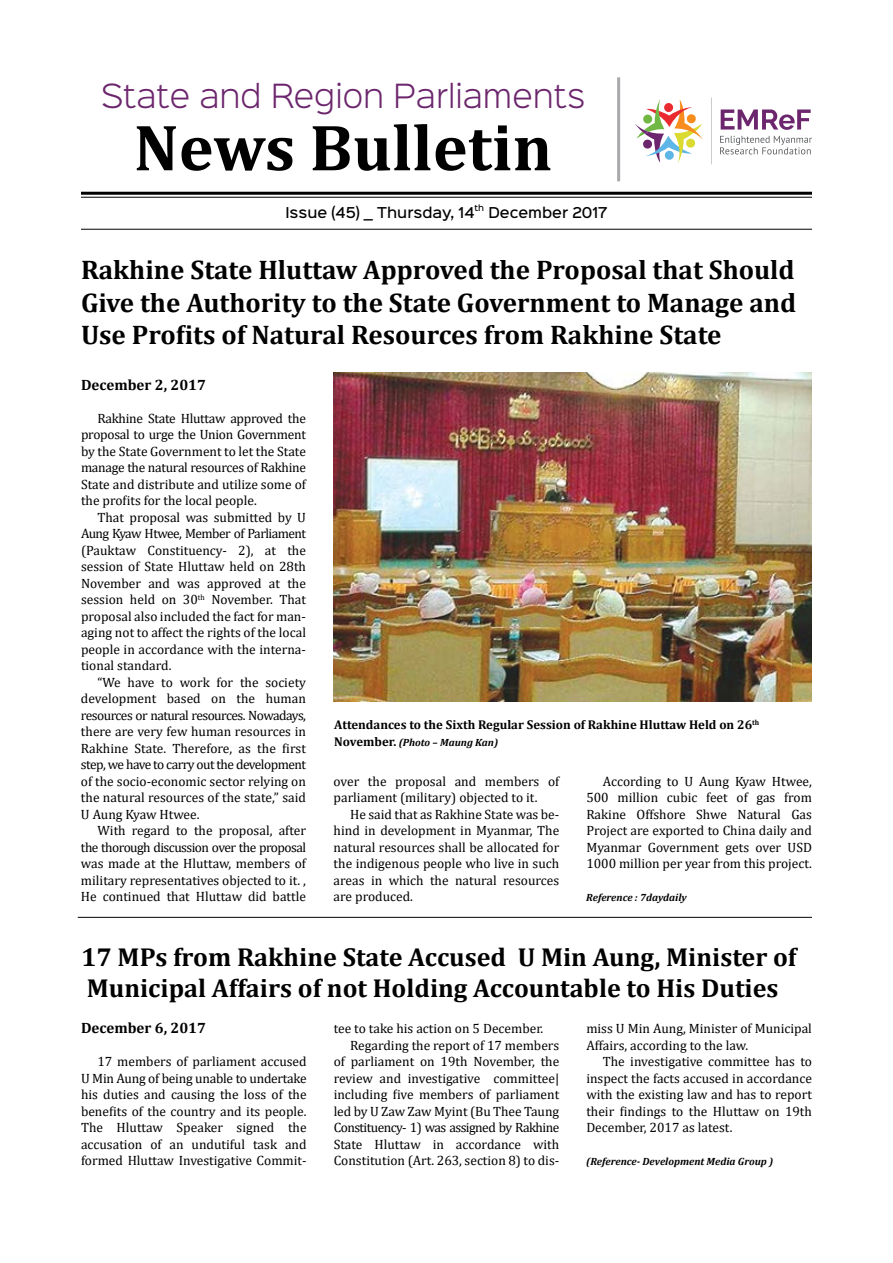
<style>
.page{position:relative;width:893px;height:1263px;background:#fff}
.page>*{position:absolute;margin:0;border:0;box-sizing:border-box;transform-origin:0 0}
.t1{font:700 66px "Cambria";color:#000}
.t2{font:300 30px "Sinkin Sans 300";color:#6c266d}
.t3{font:700 27px/32.4px "Cambria";color:#000;text-align:justify}
.t4{font:700 26.1px/31.3px "Cambria";color:#000}
.t5{font:700 15px "Cambria";color:#000}
.t6{font:13.5px/16.5px "Cambria";color:#000;text-align:justify}
.t7{font:13.5px "Cambria";letter-spacing:-.04em;color:#000}
.t8{font:500 13.5px "Sinkin Sans 500";color:#000}
.t9{font:700 12.75px "Cambria";color:#000}
.t10{font:italic 700 10.5px "Cambria";color:#000}
.t11{font:500 7.8px "Sinkin Sans 500";color:#000}
.s1{font-style:normal;font-size:12.75px}
</style>
<div class="page">
<svg style="left:720px;top:136px;width:92px;height:18px"></svg>
<svg style="left:721px;top:109px;width:90px;height:21px"></svg>
<svg style="left:635px;top:99px;width:68px;height:64px"></svg>
<hr style="left:711px;top:98px;width:1px;height:66px;background:#cdcccb">
<hr style="left:617px;top:77px;width:3px;height:104px;background:#a7a9ac">
<hr style="left:81px;top:192px;width:731px;height:3px;background:#000">
<hr style="left:81px;top:197px;width:731px;height:1px;background:#000">
<hr style="left:81px;top:229px;width:731px;height:1px;background:#000">
<img style="left:334px;top:372px;width:478px;height:329px">
<hr style="left:78px;top:917px;width:734px;height:1px;background:#000">
<h2 class="t2" style="left:101px;top:71px;width:486px">State and Region Parliaments</h2>
<h1 class="t1" style="left:134px;top:101px;width:420px">News Bulletin</h1>
<p class="t8" style="left:285px;top:201px;width:190px">Issue (45) _ Thursday, 14</p>
<p class="t11" style="left:474px;top:201px;width:11px">th</p>
<p class="t8" style="left:488px;top:201px;width:121px">December 2017</p>
<h3 class="t3" style="left:81px;top:253px;width:717px">Rakhine State Hluttaw Approved the Proposal that Should Give the Authority to the State Government to Manage and Use Profits of Natural Resources from Rakhine State</h3>
<p class="t5" style="left:81px;top:374px;width:127px">December 2, 2017</p>
<p class="t6" style="left:81px;top:410px;width:227px;text-indent:16px">Rakhine State Hluttaw approved the proposal to urge the Union Government by the State Government to let the State manage the natural resources of Rakhine State and distribute and utilize some of the profits for the local people.</p>
<p class="t6" style="left:81px;top:509px;width:227px;text-indent:17px">That proposal was submitted by U Aung Kyaw Htwee, Member of Parliament (Pauktaw Constituency- 2), at the session of State Hluttaw held on 28th November and was approved at the session held on 30<sup>th</sup> November. That proposal also included the fact for man&shy;aging not to affect the rights of the local people in accordance with the interna&shy;tional standard.</p>
<p class="t6" style="left:81px;top:674px;width:227px;text-indent:17px">“We have to work for the society development based on the human resources or natural resources. Nowadays, there are very few human resources in Rakhine State. Therefore, as the first step, we have to carry out the development of the socio-economic sector relying on the natural resources of the state,” said U Aung Kyaw Htwee.</p>
<p class="t6" style="left:81px;top:822px;width:227px;text-indent:16px">With regard to the proposal, after the thorough discussion over the proposal was made at the Hluttaw, members of military representatives objected to it. , He continued that Hluttaw did battle</p>
<p class="t9" style="left:334px;top:715px;width:427px">Attendances to the Sixth Regular Session of Rakhine Hluttaw Held on 26<sup>th</sup></p>
<p class="t10" style="left:334px;top:735px;width:165px"><span class="s1">November.</span> (Photo – Maung Kan)</p>
<p class="t6" style="left:334px;top:773px;width:227px">over the proposal and members of parliament (military) objected to it.</p>
<p class="t6" style="left:334px;top:806px;width:227px;text-indent:16px">He said that as Rakhine State was be&shy;hind in development in Myanmar, The natural resources shall be allocated for the indigenous people who live in such areas in which the natural resources are produced.</p>
<p class="t6" style="left:586px;top:773px;width:227px;text-indent:16px">According to U Aung Kyaw Htwee, 500 million cubic feet of gas from Rakine Offshore Shwe Natural Gas Project are exported to China daily and Myanmar Government gets over USD 1000 million per year from this project.</p>
<p class="t10" style="left:586px;top:890px;width:102px">Reference : 7daydaily</p>
<h3 class="t4" style="left:81px;top:941px;width:717px">17 MPs from Rakhine State Accused U Min Aung, Minister of<br>Municipal Affairs of not Holding Accountable to His Duties</h3>
<p class="t5" style="left:81px;top:1017px;width:127px">December 6, 2017</p>
<p class="t6" style="left:81px;top:1053px;width:227px;text-indent:16px">17 members of parliament accused U Min Aung of being unable to undertake his duties and causing the loss of the benefits of the country and its people.<br>The Hluttaw Speaker signed the accusation of an undutiful task and formed Hluttaw Investigative Commit-</p>
<p class="t6" style="left:334px;top:1020px;width:211px">tee to take his action on 5 December.</p>
<p class="t6" style="left:350px;top:1037px;width:211px">Regarding the report of 17 members</p>
<p class="t6" style="left:334px;top:1053px;width:227px">of parliament on 19th November, the</p>
<p class="t6" style="left:334px;top:1070px;width:227px">review and investigative committee|</p>
<p class="t6" style="left:334px;top:1086px;width:227px">including five members of parliament</p>
<p class="t6" style="left:334px;top:1103px;width:227px">led by U Zaw Zaw Myint (Bu Thee Taung</p>
<p class="t7" style="left:334px;top:1120px;width:227px">Constituency- 1) was assigned by Rakhine</p>
<p class="t6" style="left:334px;top:1136px;width:227px">State Hluttaw in accordance with</p>
<p class="t6" style="left:334px;top:1152px;width:227px">Constitution (Art. 263, section 8) to dis-</p>
<p class="t6" style="left:586px;top:1020px;width:227px">miss U Min Aung, Minister of Municipal<br>Affairs, according to the law.</p>
<p class="t6" style="left:586px;top:1053px;width:227px;text-indent:16px">The investigative committee has to inspect the facts accused in accordance with the existing law and has to report their findings to the Hluttaw on 19th December, 2017 as latest.</p>
<p class="t10" style="left:586px;top:1154px;width:189px">(Reference- Development Media Group )</p>
</div>
